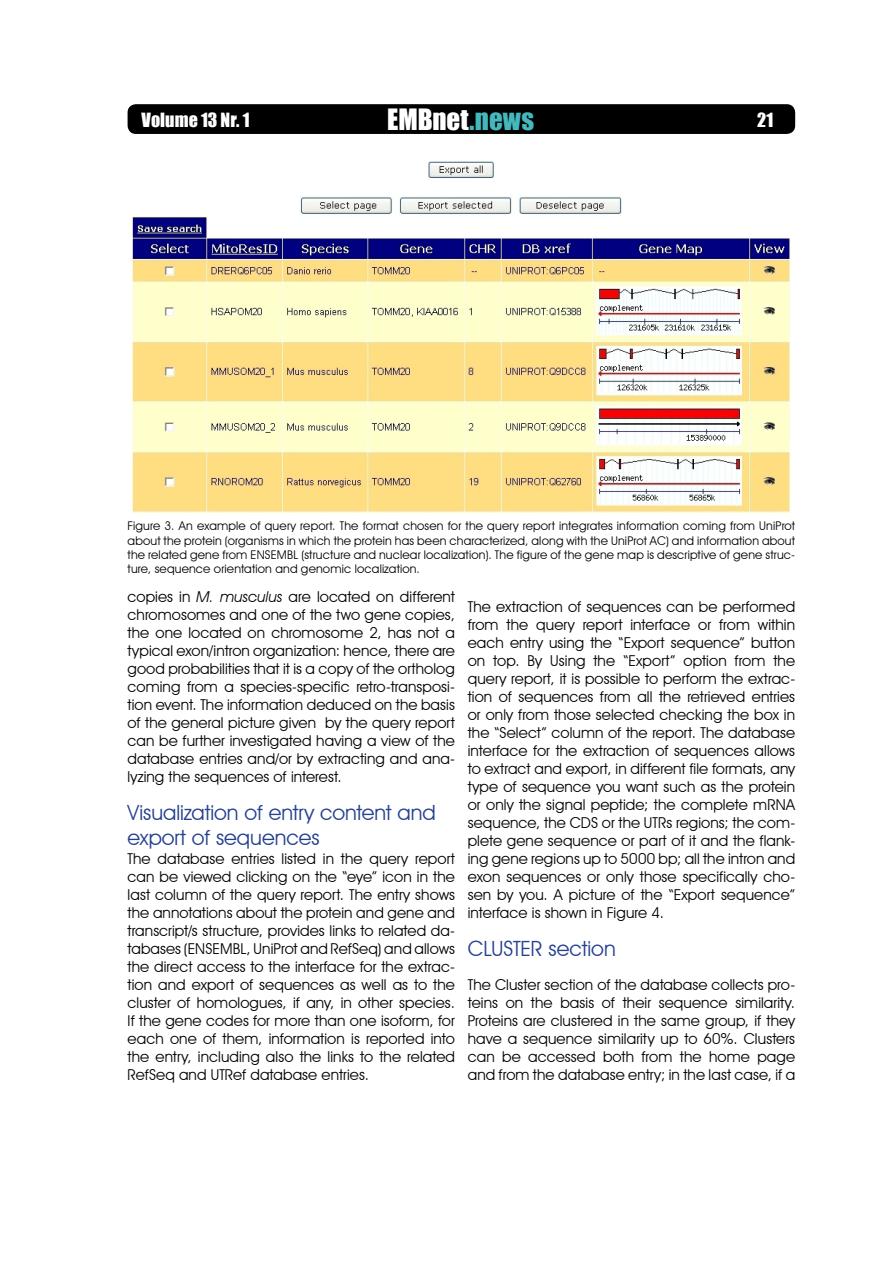
<style>
.page{position:relative;width:893px;height:1263px;background:#fff}
.page>*{position:absolute;margin:0;border:0;box-sizing:border-box;transform-origin:0 0}
.t1{font:27px "Impact";color:#fff}
.t2{font:21px/25.2px "Avant Garde IT Cby BT";color:#24408f}
.t3{font:18px "Impact";letter-spacing:.005em;color:#fff}
.t4{font:15px/18px "Avant Garde IT Cby BT";letter-spacing:.005em;color:#000;text-align:justify}
.t5{font:12px/14.4px "Avant Garde IT Cby BT";letter-spacing:.015em;color:#000;text-align:justify}
.s1{color:#44b8bc}
.s2{font-style:italic}
</style>
<div class="page">
<div style="left:128px;top:104px;width:667px;height:30px;background:#000;border-radius:9px"></div>
<img style="left:132px;top:161px;width:659px;height:351px">
<p class="t3" style="left:142px;top:106px;width:110px">Volume 13 Nr. 1</p>
<h1 class="t1" style="left:387px;top:98px;width:148px">EMBnet<span class="s1">.news</span></h1>
<p class="t3" style="left:757px;top:106px;width:18px">21</p>
<p class="t5" style="left:128px;top:518px;width:669px">Figure 3. An example of query report. The format chosen for the query report integrates information coming from UniProt about the protein (organisms in which the protein has been characterized, along with the UniProt AC) and information about the related gene from ENSEMBL (structure and nuclear localization). The figure of the gene map is descriptive of gene struc&shy;ture, sequence orientation and genomic localization.</p>
<p class="t4" style="left:128px;top:587px;width:329px">copies in <span class="s2">M. musculus</span> are located on different chromosomes and one of the two gene copies, the one located on chromosome 2, has not a typical exon/intron organization: hence, there are good probabilities that it is a copy of the ortholog coming from a species-specific retro-transposi&shy;tion event. The information deduced on the basis of the general picture given by the query report can be further investigated having a view of the database entries and/or by extracting and ana&shy;lyzing the sequences of interest.</p>
<h2 class="t2" style="left:128px;top:799px;width:310px">Visualization of entry content and export of sequences</h2>
<p class="t4" style="left:128px;top:850px;width:329px">The database entries listed in the query report can be viewed clicking on the “eye” icon in the last column of the query report. The entry shows the annotations about the protein and gene and transcript/s structure, provides links to related da&shy;tabases (ENSEMBL, UniProt and RefSeq) and allows the direct access to the interface for the extrac&shy;tion and export of sequences as well as to the cluster of homologues, if any, in other species.<br>If the gene codes for more than one isoform, for each one of them, information is reported into the entry, including also the links to the related RefSeq and UTRef database entries.</p>
<p class="t4" style="left:468px;top:598px;width:329px">The extraction of sequences can be performed from the query report interface or from within each entry using the “Export sequence” button on top. By Using the “Export” option from the query report, it is possible to perform the extrac&shy;tion of sequences from all the retrieved entries or only from those selected checking the box in the “Select” column of the report. The database interface for the extraction of sequences allows to extract and export, in different file formats, any type of sequence you want such as the protein or only the signal peptide; the complete mRNA sequence, the CDS or the UTRs regions; the com&shy;plete gene sequence or part of it and the flank&shy;ing gene regions up to 5000 bp; all the intron and exon sequences or only those specifically cho&shy;sen by you. A picture of the “Export sequence” interface is shown in Figure 4.</p>
<h2 class="t2" style="left:468px;top:936px;width:149px">CLUSTER section</h2>
<p class="t4" style="left:468px;top:976px;width:329px">The Cluster section of the database collects pro&shy;teins on the basis of their sequence similarity.<br>Proteins are clustered in the same group, if they have a sequence similarity up to 60%. Clusters can be accessed both from the home page and from the database entry; in the last case, if a</p>
</div>
